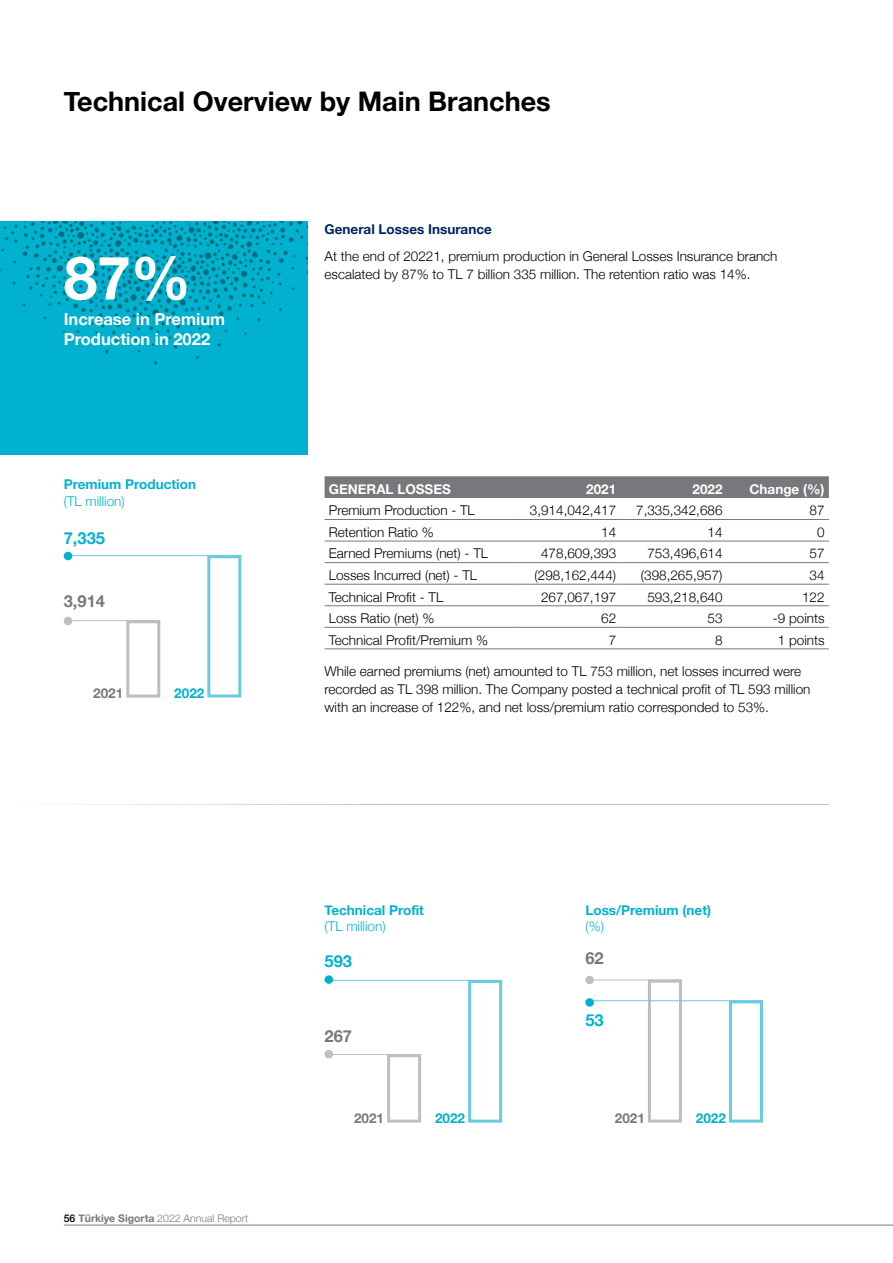
<style>
.page{position:relative;width:893px;height:1263px;background:#fff}
.page>*{position:absolute;margin:0;border:0;box-sizing:border-box;transform-origin:0 0}
.t1{font:700 60.15px "Helvetica Neue";color:#fff}
.t2{font:700 27px "Helvetica Neue";color:#000}
.t3{font:700 16.5px/19.5px "Helvetica Neue";color:#fff}
.t4{font:700 16.5px "Helvetica Neue";color:#00b2cf}
.t5{font:700 16.5px "Helvetica Neue";color:#77787b}
.t6{font:300 13.5px/18px "Helvetica Neue";color:#000}
.t7{font:700 13.5px "Helvetica Neue";color:#00b2cf}
.t8{font:700 13.5px "Helvetica Neue";color:#fff}
.t9{font:300 13.5px "Helvetica Neue";color:#00b2cf}
.t10{font:700 13.5px "Helvetica Neue";color:#002360}
.t11{font:700 13.5px "Helvetica Neue";color:#77787b}
.t12{font:300 10.5px "Helvetica Neue";color:#77787b}
.s1{font-weight:500;color:#000}
.s2{font-weight:700}
</style>
<div class="page">
<div style="left:648px;top:979px;width:34px;height:143px;background:#fff;border:3px solid #bcbec0"></div>
<div style="left:325px;top:476px;width:504px;height:22px;background:#77787b"></div>
<hr style="left:325px;top:519px;width:189px;height:1px;background:#77787b">
<hr style="left:514px;top:519px;width:106px;height:1px;background:#77787b">
<hr style="left:620px;top:519px;width:107px;height:1px;background:#77787b">
<hr style="left:727px;top:519px;width:102px;height:1px;background:#77787b">
<hr style="left:325px;top:541px;width:189px;height:1px;background:#77787b">
<hr style="left:514px;top:541px;width:106px;height:1px;background:#77787b">
<hr style="left:620px;top:541px;width:107px;height:1px;background:#77787b">
<hr style="left:727px;top:541px;width:102px;height:1px;background:#77787b">
<hr style="left:325px;top:562px;width:189px;height:1px;background:#77787b">
<hr style="left:514px;top:562px;width:106px;height:1px;background:#77787b">
<hr style="left:620px;top:562px;width:107px;height:1px;background:#77787b">
<hr style="left:727px;top:562px;width:102px;height:1px;background:#77787b">
<hr style="left:325px;top:584px;width:189px;height:1px;background:#77787b">
<hr style="left:514px;top:584px;width:106px;height:1px;background:#77787b">
<hr style="left:620px;top:584px;width:107px;height:1px;background:#77787b">
<hr style="left:727px;top:584px;width:102px;height:1px;background:#77787b">
<hr style="left:325px;top:605px;width:189px;height:1px;background:#77787b">
<hr style="left:514px;top:605px;width:106px;height:1px;background:#77787b">
<hr style="left:620px;top:605px;width:107px;height:1px;background:#77787b">
<hr style="left:727px;top:605px;width:102px;height:1px;background:#77787b">
<hr style="left:325px;top:627px;width:189px;height:1px;background:#77787b">
<hr style="left:514px;top:627px;width:106px;height:1px;background:#77787b">
<hr style="left:620px;top:627px;width:107px;height:1px;background:#77787b">
<hr style="left:727px;top:627px;width:102px;height:1px;background:#77787b">
<hr style="left:325px;top:648px;width:189px;height:1px;background:#77787b">
<hr style="left:514px;top:648px;width:106px;height:1px;background:#77787b">
<hr style="left:620px;top:648px;width:107px;height:1px;background:#77787b">
<hr style="left:727px;top:648px;width:102px;height:1px;background:#77787b">
<hr style="left:0;top:804px;width:829px;height:1px;background:#77787b">
<div style="left:468px;top:980px;width:34px;height:142px;background:#fff;border:3px solid #69cbdf"></div>
<div style="left:729px;top:1000px;width:34px;height:122px;background:#fff;border:3px solid #69cbdf"></div>
<div style="left:207px;top:555px;width:34px;height:142px;background:#fff;border:3px solid #69cbdf"></div>
<hr style="left:325px;top:980px;width:177px;height:1px;background:#69cbdf">
<hr style="left:585px;top:1000px;width:178px;height:1px;background:#69cbdf">
<hr style="left:64px;top:555px;width:177px;height:1px;background:#69cbdf">
<div style="left:387px;top:1054px;width:34px;height:68px;background:#fff;border:3px solid #bcbec0"></div>
<div style="left:126px;top:620px;width:34px;height:77px;background:#fff;border:3px solid #bcbec0"></div>
<hr style="left:325px;top:1054px;width:96px;height:1px;background:#bcbec0">
<hr style="left:585px;top:979px;width:97px;height:1px;background:#bcbec0">
<hr style="left:64px;top:620px;width:96px;height:1px;background:#bcbec0">
<div style="left:325px;top:975px;width:8px;height:9px;background:#00b2cf;border-radius:50%"></div>
<div style="left:585px;top:998px;width:9px;height:9px;background:#00b2cf;border-radius:50%"></div>
<div style="left:325px;top:1050px;width:8px;height:8px;background:#bcbec0;border-radius:50%"></div>
<div style="left:585px;top:976px;width:9px;height:8px;background:#bcbec0;border-radius:50%"></div>
<div style="left:64px;top:552px;width:8px;height:8px;background:#00b2cf;border-radius:50%"></div>
<div style="left:64px;top:617px;width:8px;height:8px;background:#bcbec0;border-radius:50%"></div>
<div style="left:0;top:221px;width:308px;height:234px;background:#00b2cf"></div>
<img style="left:0;top:221px;width:308px;height:144px">
<hr style="left:64px;top:1225px;width:829px;height:1px;background:#77787b">
<h2 class="t2" style="left:64px;top:81px;width:488px">Technical Overview by Main Branches</h2>
<h1 class="t1" style="left:64px;top:231px;width:129px">87%</h1>
<p class="t3" style="left:64px;top:310px;width:163px">Increase in Premium<br>Production in 2022</p>
<p class="t7" style="left:64px;top:474px;width:134px">Premium Production</p>
<p class="t9" style="left:64px;top:490px;width:63px">(TL million)</p>
<p class="t4" style="left:64px;top:525px;width:43px">7,335</p>
<p class="t5" style="left:64px;top:588px;width:43px">3,914</p>
<p class="t11" style="left:93px;top:682px;width:32px">2021</p>
<p class="t7" style="left:174px;top:682px;width:32px">2022</p>
<p class="t12" style="left:64px;top:1210px;width:186px"><span class="s1">56</span> <span class="s2">Türkiye Sigorta</span> 2022 Annual Report</p>
<p class="t10" style="left:325px;top:219px;width:169px">General Losses Insurance</p>
<p class="t6" style="left:325px;top:246px;width:454px">At the end of 20221, premium production in General Losses Insurance branch escalated by 87% to TL 7 billion 335 million. The retention ratio was 14%.</p>
<p class="t8" style="left:329px;top:478px;width:124px">GENERAL LOSSES</p>
<p class="t8" style="left:586px;top:478px;width:32px">2021</p>
<p class="t8" style="left:692px;top:478px;width:32px">2022</p>
<p class="t8" style="left:750px;top:478px;width:77px">Change (%)</p>
<p class="t6" style="left:329px;top:500px;width:148px">Premium Production - TL</p>
<p class="t6" style="left:530px;top:500px;width:88px">3,914,042,417</p>
<p class="t6" style="left:636px;top:500px;width:88px">7,335,342,686</p>
<p class="t6" style="left:809px;top:500px;width:17px">87</p>
<p class="t6" style="left:329px;top:522px;width:107px">Retention Ratio %</p>
<p class="t6" style="left:601px;top:522px;width:17px">14</p>
<p class="t6" style="left:707px;top:522px;width:17px">14</p>
<p class="t6" style="left:817px;top:522px;width:9px">0</p>
<p class="t6" style="left:329px;top:544px;width:161px">Earned Premiums (net) - TL</p>
<p class="t6" style="left:541px;top:544px;width:77px">478,609,393</p>
<p class="t6" style="left:647px;top:544px;width:77px">753,496,614</p>
<p class="t6" style="left:809px;top:544px;width:17px">57</p>
<p class="t6" style="left:329px;top:565px;width:150px">Losses Incurred (net) - TL</p>
<p class="t6" style="left:535px;top:565px;width:83px">(298,162,444)</p>
<p class="t6" style="left:641px;top:565px;width:83px">(398,265,957)</p>
<p class="t6" style="left:809px;top:565px;width:17px">34</p>
<p class="t6" style="left:329px;top:587px;width:116px">Technical Profit - TL</p>
<p class="t6" style="left:541px;top:587px;width:77px">267,067,197</p>
<p class="t6" style="left:647px;top:587px;width:77px">593,218,640</p>
<p class="t6" style="left:802px;top:587px;width:24px">122</p>
<p class="t6" style="left:329px;top:608px;width:107px">Loss Ratio (net) %</p>
<p class="t6" style="left:601px;top:608px;width:17px">62</p>
<p class="t6" style="left:707px;top:608px;width:17px">53</p>
<p class="t6" style="left:773px;top:608px;width:53px">-9 points</p>
<p class="t6" style="left:329px;top:630px;width:161px">Technical Profit/Premium %</p>
<p class="t6" style="left:609px;top:630px;width:9px">7</p>
<p class="t6" style="left:715px;top:630px;width:9px">8</p>
<p class="t6" style="left:778px;top:630px;width:48px">1 points</p>
<p class="t6" style="left:325px;top:661px;width:487px">While earned premiums (net) amounted to TL 753 million, net losses incurred were recorded as TL 398 million. The Company posted a technical profit of TL 593 million with an increase of 122%, and net loss/premium ratio corresponded to 53%.</p>
<p class="t7" style="left:325px;top:899px;width:101px">Technical Profit</p>
<p class="t9" style="left:325px;top:915px;width:63px">(TL million)</p>
<p class="t4" style="left:325px;top:948px;width:29px">593</p>
<p class="t5" style="left:325px;top:1023px;width:29px">267</p>
<p class="t7" style="left:585px;top:899px;width:127px">Loss/Premium (net)</p>
<p class="t9" style="left:585px;top:915px;width:20px">(%)</p>
<p class="t5" style="left:585px;top:945px;width:20px">62</p>
<p class="t4" style="left:585px;top:1008px;width:20px">53</p>
<p class="t11" style="left:354px;top:1107px;width:32px">2021</p>
<p class="t11" style="left:615px;top:1107px;width:32px">2021</p>
<p class="t7" style="left:435px;top:1107px;width:32px">2022</p>
<p class="t7" style="left:696px;top:1107px;width:32px">2022</p>
</div>
